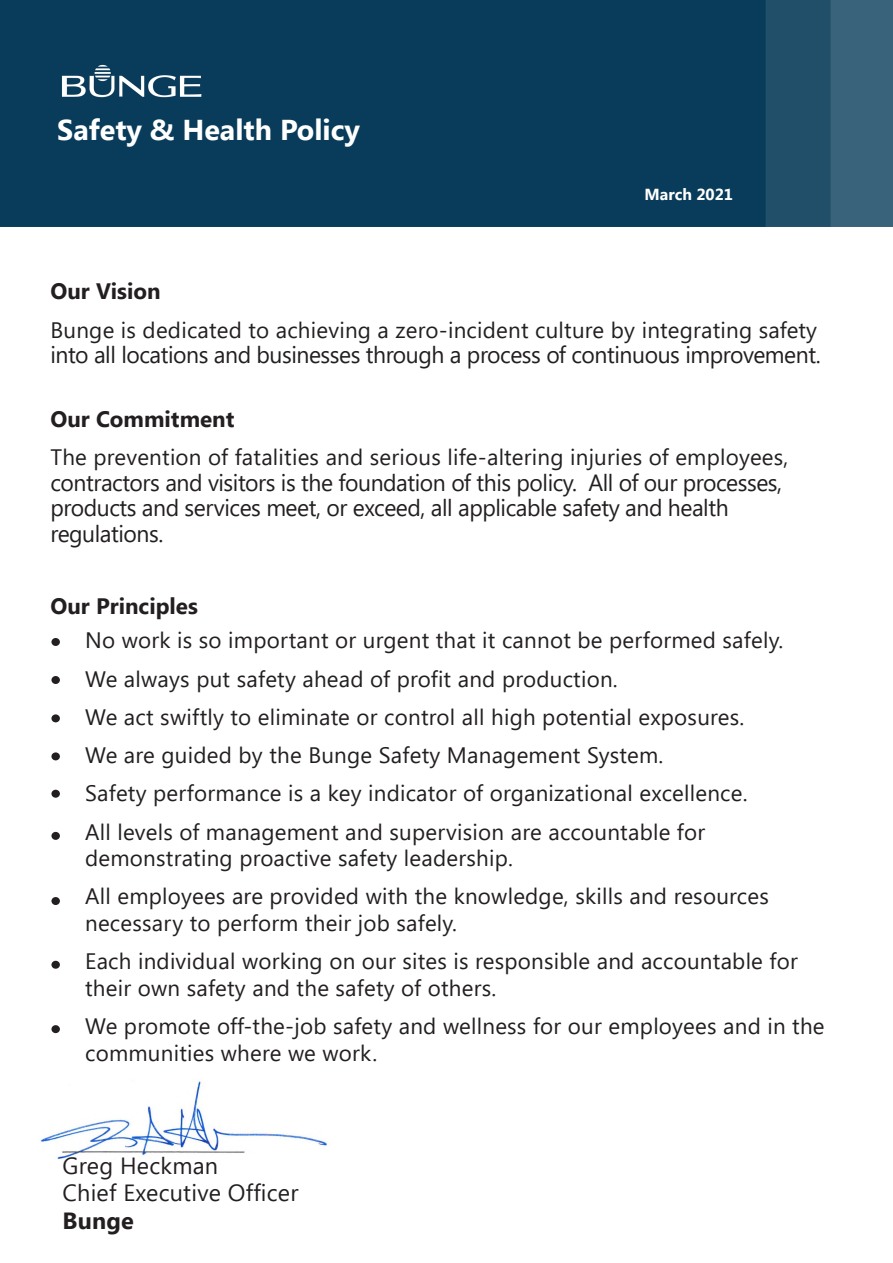
<style>
.page{position:relative;width:893px;height:1263px;background:#fff}
.page>*{position:absolute;margin:0;border:0;box-sizing:border-box;transform-origin:0 0}
.t1{font:700 28.65px "Segoe UI";color:#fff}
.t2{font:23.4px/25.5px "Segoe UI";letter-spacing:-.02em;color:#231f20}
.t3{font:23.4px/27.6px "Segoe UI";letter-spacing:.01em;color:#231f20}
.t4{font:22.35px/38.2px "Segoe UI";letter-spacing:.01em;color:#231f20}
.t5{font:700 15.9px "Segoe UI";color:#fff}
.s1{font-weight:700}
</style>
<div class="page">
<img style="left:40px;top:1081px;width:288px;height:79px">
<img style="left:0;top:0;width:893px;height:226px">
<div style="left:51px;top:638px;width:9px;height:8px;background:#231f20;border-radius:50%"></div>
<div style="left:51px;top:676px;width:9px;height:8px;background:#231f20;border-radius:50%"></div>
<div style="left:51px;top:832px;width:9px;height:8px;background:#231f20;border-radius:50%"></div>
<div style="left:51px;top:897px;width:9px;height:8px;background:#231f20;border-radius:50%"></div>
<div style="left:51px;top:961px;width:9px;height:8px;background:#231f20;border-radius:50%"></div>
<div style="left:51px;top:1025px;width:9px;height:8px;background:#231f20;border-radius:50%"></div>
<div style="left:51px;top:714px;width:9px;height:8px;background:#231f20;border-radius:50%"></div>
<div style="left:51px;top:752px;width:9px;height:8px;background:#231f20;border-radius:50%"></div>
<div style="left:51px;top:790px;width:9px;height:8px;background:#231f20;border-radius:50%"></div>
<p class="t1" style="left:57px;top:114px;width:304px">Safety &amp; Health Policy</p>
<p class="t5" style="left:644px;top:186px;width:90px">March 2021</p>
<p class="t4" style="left:50px;top:272px;width:768px"><span class="s1">Our Vision<br></span>Bunge is dedicated to achieving a zero-incident culture by integrating safety</p>
<p class="t2" style="left:50px;top:342px;width:772px">into all locations and businesses through a process of continuous improvement.</p>
<p class="t4" style="left:50px;top:400px;width:739px"><span class="s1">Our Commitment<br></span>The prevention of fatalities and serious life-altering injuries of employees,</p>
<p class="t2" style="left:50px;top:470px;width:733px">contractors and visitors is the foundation of this policy. All of our processes, products and services meet, or exceed, all applicable safety and health regulations.</p>
<p class="t4" style="left:85px;top:589px;width:700px;line-height:34.2px;text-indent:-35px"><span class="s1">Our Principles<br></span>No work is so important or urgent that it cannot be performed safely.</p>
<p class="t4" style="left:85px;top:660px;width:664px">We always put safety ahead of profit and production.<br>We act swiftly to eliminate or control all high potential exposures.<br>We are guided by the Bunge Safety Management System.<br>Safety performance is a key indicator of organizational excellence.<br>All levels of management and supervision are accountable for</p>
<p class="t4" style="left:85px;top:839px;width:685px">demonstrating proactive safety leadership.<br>All employees are provided with the knowledge, skills and resources</p>
<p class="t4" style="left:85px;top:904px;width:714px">necessary to perform their job safely.<br>Each individual working on our sites is responsible and accountable for</p>
<p class="t4" style="left:85px;top:969px;width:741px">their own safety and the safety of others.<br>We promote off-the-job safety and wellness for our employees and in the</p>
<p class="t4" style="left:85px;top:1034px;width:294px">communities where we work.</p>
<p class="t3" style="left:62px;top:1151px;width:238px">Greg Heckman<br>Chief Executive Officer<br><span class="s1">Bunge</span></p>
</div>
